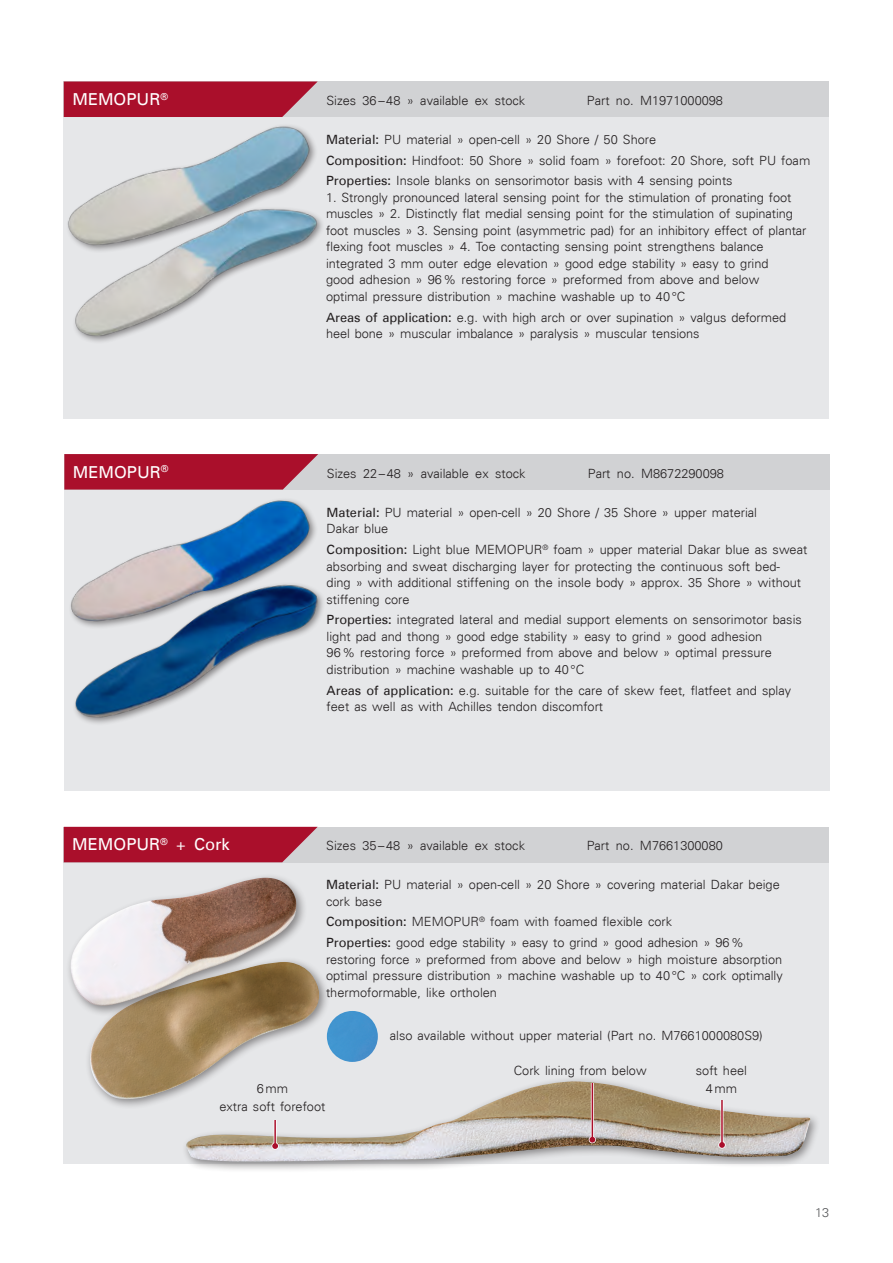
<style>
.page{position:relative;width:893px;height:1263px;background:#fff}
.page>*{position:absolute;margin:0;border:0;box-sizing:border-box;transform-origin:0 0}
.t1{font:16.5px "Univers";color:#fff}
.t2{font:300 12.75px/16.5px "Univers";color:#231f20}
.t3{font:300 12.75px "Univers";color:#57585a}
.s1{font-weight:400}
</style>
<div class="page">
<div style="left:64px;top:117px;width:765px;height:302px;background:#e6e7e9"></div>
<div style="left:64px;top:82px;width:765px;height:35px;background:#d1d2d4"></div>
<div style="left:64px;top:82px;width:253px;height:21px;background:#aa0f2b"></div>
<img style="left:63px;top:103px;width:253px;height:80px">
<div style="left:64px;top:490px;width:766px;height:301px;background:#e6e7e9"></div>
<div style="left:64px;top:454px;width:766px;height:36px;background:#d1d2d4"></div>
<svg style="left:64px;top:454px;width:254px;height:23px;background:#ab1833"></svg>
<img style="left:63px;top:183px;width:259px;height:195px">
<img style="left:64px;top:477px;width:252px;height:83px">
<img style="left:70px;top:560px;width:253px;height:164px">
<div style="left:64px;top:862px;width:765px;height:302px;background:#e6e7e9"></div>
<div style="left:181px;top:1076px;width:640px;height:97px;background:#231f20;opacity:.5"></div>
<img style="left:186px;top:1081px;width:624px;height:81px">
<div style="left:85px;top:957px;width:245px;height:153px;background:#231f20;opacity:.5"></div>
<img style="left:90px;top:962px;width:229px;height:137px">
<div style="left:65px;top:872px;width:243px;height:145px;background:#231f20;opacity:.5"></div>
<img style="left:71px;top:878px;width:225px;height:128px">
<div style="left:64px;top:827px;width:765px;height:35px;background:#d1d2d4"></div>
<svg style="left:64px;top:827px;width:254px;height:35px;background:#ac1c36"></svg>
<hr style="left:274px;top:1120px;width:3px;height:27px;background:#fff">
<div style="left:271px;top:1142px;width:8px;height:8px;border:2px solid #fff;border-radius:50%"></div>
<hr style="left:274px;top:1120px;width:2px;height:27px;background:#aa0f2b">
<svg style="left:272px;top:1143px;width:6px;height:6px"></svg>
<hr style="left:591px;top:1083px;width:3px;height:58px;background:#fff">
<div style="left:589px;top:1136px;width:7px;height:7px;border:2px solid #fff;border-radius:50%"></div>
<hr style="left:592px;top:1083px;width:1px;height:58px;background:#aa0f2b">
<svg style="left:589px;top:1137px;width:6px;height:5px"></svg>
<hr style="left:720px;top:1100px;width:3px;height:46px;background:#fff">
<div style="left:718px;top:1141px;width:8px;height:7px;border:2px solid #fff;border-radius:50%"></div>
<hr style="left:721px;top:1100px;width:2px;height:46px;background:#aa0f2b">
<svg style="left:719px;top:1142px;width:6px;height:6px"></svg>
<div style="left:327px;top:1011px;width:51px;height:51px;background:#4193ce;border-radius:25px"></div>
<p class="t1" style="left:72px;top:89px;width:97px">MEMOPUR<sup>®</sup></p>
<p class="t2" style="left:326px;top:92px;width:200px">Sizes 36–48 » available ex stock</p>
<p class="t2" style="left:587px;top:92px;width:138px">Part no. M1971000098</p>
<p class="t2" style="left:326px;top:129px;width:486px;line-height:20.7px"><span class="s1">Material:</span> PU material » open-cell » 20 Shore / 50 Shore<br><span class="s1">Composition:</span> Hindfoot: 50 Shore » solid foam » forefoot: 20 Shore, soft PU foam<br><span class="s1">Properties:</span> Insole blanks on sensorimotor basis with 4 sensing points</p>
<p class="t2" style="left:326px;top:189px;width:482px">1. Strongly pronounced lateral sensing point for the stimulation of pronating foot muscles » 2. Distinctly flat medial sensing point for the stimulation of supinating foot muscles » 3. Sensing point (asymmetric pad) for an inhibitory effect of plantar flexing foot muscles » 4. Toe contacting sensing point strengthens balance integrated 3 mm outer edge elevation » good edge stability » easy to grind<br>good adhesion » 96% restoring force » preformed from above and below<br>optimal pressure distribution » machine washable up to 40°C</p>
<p class="t2" style="left:326px;top:309px;width:462px"><span class="s1">Areas of application:</span> e.g. with high arch or over supination » valgus deformed heel bone » muscular imbalance » paralysis » muscular tensions</p>
<p class="t1" style="left:73px;top:461px;width:97px">MEMOPUR<sup>®</sup></p>
<p class="t2" style="left:327px;top:464px;width:200px">Sizes 22–48 » available ex stock</p>
<p class="t2" style="left:588px;top:464px;width:138px">Part no. M8672290098</p>
<p class="t2" style="left:327px;top:504px;width:432px"><span class="s1">Material:</span> PU material » open-cell » 20 Shore / 35 Shore » upper material<br>Dakar blue</p>
<p class="t2" style="left:327px;top:541px;width:482px"><span class="s1">Composition:</span> Light blue MEMOPUR<sup>®</sup> foam » upper material Dakar blue as sweat absorbing and sweat discharging layer for protecting the continuous soft bed&shy;ding » with additional stiffening on the insole body » approx. 35 Shore » without stiffening core</p>
<p class="t2" style="left:327px;top:611px;width:477px"><span class="s1">Properties:</span> integrated lateral and medial support elements on sensorimotor basis light pad and thong » good edge stability » easy to grind » good adhesion<br>96% restoring force » preformed from above and below » optimal pressure distribution » machine washable up to 40°C</p>
<p class="t2" style="left:327px;top:681px;width:466px"><span class="s1">Areas of application:</span> e.g. suitable for the care of skew feet, flatfeet and splay feet as well as with Achilles tendon discomfort</p>
<p class="t1" style="left:72px;top:834px;width:159px">MEMOPUR<sup>®</sup> + Cork</p>
<p class="t2" style="left:326px;top:837px;width:200px">Sizes 35–48 » available ex stock</p>
<p class="t2" style="left:587px;top:837px;width:138px">Part no. M7661300080</p>
<p class="t2" style="left:326px;top:876px;width:455px"><span class="s1">Material:</span> PU material » open-cell » 20 Shore » covering material Dakar beige cork base</p>
<p class="t2" style="left:326px;top:911px;width:419px;line-height:20.7px"><span class="s1">Composition:</span> MEMOPUR<sup>®</sup> foam with foamed flexible cork<br><span class="s1">Properties:</span> good edge stability » easy to grind » good adhesion » 96%</p>
<p class="t2" style="left:326px;top:950px;width:458px;text-align:justify">restoring force » preformed from above and below » high moisture absorption optimal pressure distribution » machine washable up to 40°C » cork optimally thermoformable, like ortholen</p>
<p class="t2" style="left:390px;top:1026px;width:374px">also available without upper material (Part no. M7661000080S9)</p>
<p class="t2" style="left:696px;top:1062px;width:53px">soft heel</p>
<p class="t2" style="left:514px;top:1062px;width:134px">Cork lining from below</p>
<p class="t2" style="left:257px;top:1080px;width:33px">6mm</p>
<p class="t2" style="left:706px;top:1080px;width:33px">4mm</p>
<p class="t2" style="left:220px;top:1097px;width:107px">extra soft forefoot</p>
<p class="t3" style="left:815px;top:1205px;width:16px">13</p>
</div>
